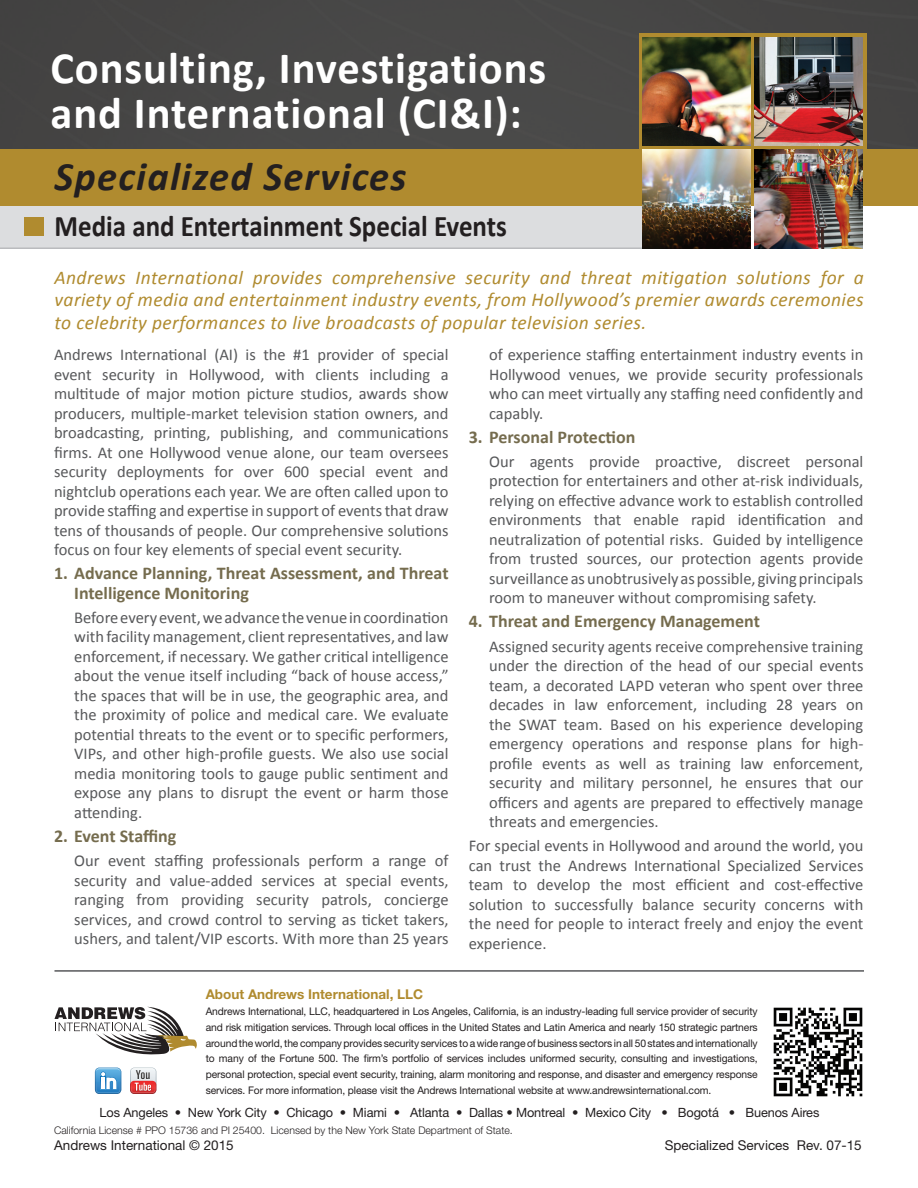
<style>
.page{position:relative;width:918px;height:1188px;background:#fff}
.page>*{position:absolute;margin:0;border:0;box-sizing:border-box;transform-origin:0 0}
.t1{font:700 45px/45px "Calibri";letter-spacing:.02em;color:#fff}
.t2{font:italic 700 40.5px "Calibri";letter-spacing:.03em;color:#231f20}
.t3{font:700 30px "Calibri";color:#231f20;scale:.9 1}
.t4{font:italic 19.5px/22.5px "Calibri";letter-spacing:.02em;color:#b08b2f;text-align:justify}
.t5{font:700 18px/19.5px "Calibri";color:#756c4e}
.t6{font:16.5px/19.5px "Calibri";color:#57585a;text-align:justify}
.t7{font:13.5px "Helvetica Neue LT Std";color:#231f20}
.t8{font:700 13.5px "Helvetica Neue LT Std";color:#b08b2f}
.t9{font:12.75px "Helvetica Neue LT Std";letter-spacing:-.01em;color:#231f20}
.t10{font:10.5px/15.8px "Helvetica Neue LT Std";letter-spacing:-.01em;color:#231f20;text-align:justify}
.t11{font:300 10.5px "Helvetica Neue LT Std";color:#231f20}
</style>
<div class="page">
<div style="left:0;top:0;width:918px;height:149px;background:#474747"></div>
<div style="left:0;top:149px;width:918px;height:57px;background:#b08b2f"></div>
<img style="left:773px;top:1007px;width:90px;height:90px">
<svg style="left:95px;top:1068px;width:26px;height:26px"></svg>
<svg style="left:130px;top:1068px;width:26px;height:26px"></svg>
<svg style="left:54px;top:1007px;width:143px;height:47px"></svg>
<hr style="left:54px;top:970px;width:810px;height:2px;background:#57585a">
<div style="left:0;top:206px;width:642px;height:42px;background:#dcdddf"></div>
<svg style="left:639px;top:33px;width:227px;height:172px;background:#a88736"></svg>
<hr style="left:0;top:248px;width:642px;height:1px;background:#a8a9ad">
<div style="left:25px;top:218px;width:19px;height:18px;background:#b08b2f"></div>
<img style="left:755px;top:37px;width:108px;height:108px">
<img style="left:642px;top:37px;width:108px;height:108px">
<img style="left:755px;top:149px;width:108px;height:100px">
<img style="left:642px;top:149px;width:108px;height:100px">
<h1 class="t1" style="left:50px;top:45px;width:497px">Consulting, Investigations and International (CI&amp;I):</h1>
<h2 class="t2" style="left:55px;top:151px;width:353px">Specialized Services</h2>
<h3 class="t3" style="left:55px;top:207px;width:504px">Media and Entertainment Special Events</h3>
<p class="t4" style="left:55px;top:266px;width:811px">Andrews International provides comprehensive security and threat mitigation solutions for a variety of media and entertainment industry events, from Hollywood’s premier awards ceremonies to celebrity performances to live broadcasts of popular television series.</p>
<p class="t6" style="left:54px;top:345px;width:396px">Andrews International (AI) is the #1 provider of special event security in Hollywood, with clients including a multitude of major motion picture studios, awards show producers, multiple-market television station owners, and broadcasting, printing, publishing, and communications firms. At one Hollywood venue alone, our team oversees security deployments for over 600 special event and nightclub operations each year. We are often called upon to provide staffing and expertise in support of events that draw tens of thousands of people. Our comprehensive solutions focus on four key elements of special event security.</p>
<p class="t5" style="left:74px;top:564px;width:376px;text-indent:-20px">1. Advance Planning, Threat Assessment, and Threat<br>Intelligence Monitoring</p>
<p class="t6" style="left:74px;top:608px;width:376px">Before every event, we advance the venue in coordination with facility management, client representatives, and law enforcement, if necessary. We gather critical intelligence about the venue itself including “back of house access,” the spaces that will be in use, the geographic area, and the proximity of police and medical care. We evaluate potential threats to the event or to specific performers, VIPs, and other high-profile guests. We also use social media monitoring tools to gauge public sentiment and expose any plans to disrupt the event or harm those attending.</p>
<p class="t5" style="left:54px;top:826px;width:124px">2. Event Staffing</p>
<p class="t6" style="left:74px;top:851px;width:376px">Our event staffing professionals perform a range of security and value-added services at special events, ranging from providing security patrols, concierge services, and crowd control to serving as ticket takers, ushers, and talent/VIP escorts. With more than 25 years</p>
<p class="t6" style="left:489px;top:345px;width:376px">of experience staffing entertainment industry events in Hollywood venues, we provide security professionals who can meet virtually any staffing need confidently and capably.</p>
<p class="t5" style="left:469px;top:427px;width:168px">3. Personal Protection</p>
<p class="t6" style="left:489px;top:452px;width:376px">Our agents provide proactive, discreet personal protection for entertainers and other at-risk individuals, relying on effective advance work to establish controlled environments that enable rapid identification and neutralization of potential risks. Guided by intelligence from trusted sources, our protection agents provide surveillance as unobtrusively as possible, giving principals room to maneuver without compromising safety.</p>
<p class="t5" style="left:469px;top:612px;width:293px">4. Threat and Emergency Management</p>
<p class="t6" style="left:489px;top:636px;width:376px">Assigned security agents receive comprehensive training under the direction of the head of our special events team, a decorated LAPD veteran who spent over three decades in law enforcement, including 28 years on the SWAT team. Based on his experience developing emergency operations and response plans for high&shy;profile events as well as training law enforcement, security and military personnel, he ensures that our officers and agents are prepared to effectively manage threats and emergencies.</p>
<p class="t6" style="left:469px;top:836px;width:396px">For special events in Hollywood and around the world, you can trust the Andrews International Specialized Services team to develop the most efficient and cost-effective solution to successfully balance security concerns with the need for people to interact freely and enjoy the event experience.</p>
<p class="t8" style="left:206px;top:986px;width:219px">About Andrews International, LLC</p>
<p class="t10" style="left:206px;top:1003px;width:554px">Andrews International, LLC, headquartered in Los Angeles, California, is an industry-leading full service provider of security and risk mitigation services. Through local offices in the United States and Latin America and nearly 150 strategic partners around the world, the company provides security services to a wide range of business sectors in all 50 states and internationally to many of the Fortune 500. The firm’s portfolio of services includes uniformed security, consulting and investigations, personal protection, special event security, training, alarm monitoring and response, and disaster and emergency response services. For more information, please visit the Andrews International website at www.andrewsinternational.com.</p>
<p class="t11" style="left:54px;top:1124px;width:460px">California License # PPO 15736 and PI 25400. Licensed by the New York State Department of State.</p>
<p class="t9" style="left:100px;top:1105px;width:721px">Los Angeles • New York City • Chicago • Miami • Atlanta • Dallas • Montreal • Mexico City • Bogotá • Buenos Aires</p>
<p class="t7" style="left:54px;top:1138px;width:181px">Andrews International © 2015</p>
<p class="t7" style="left:665px;top:1138px;width:199px">Specialized Services Rev. 07-15</p>
</div>
